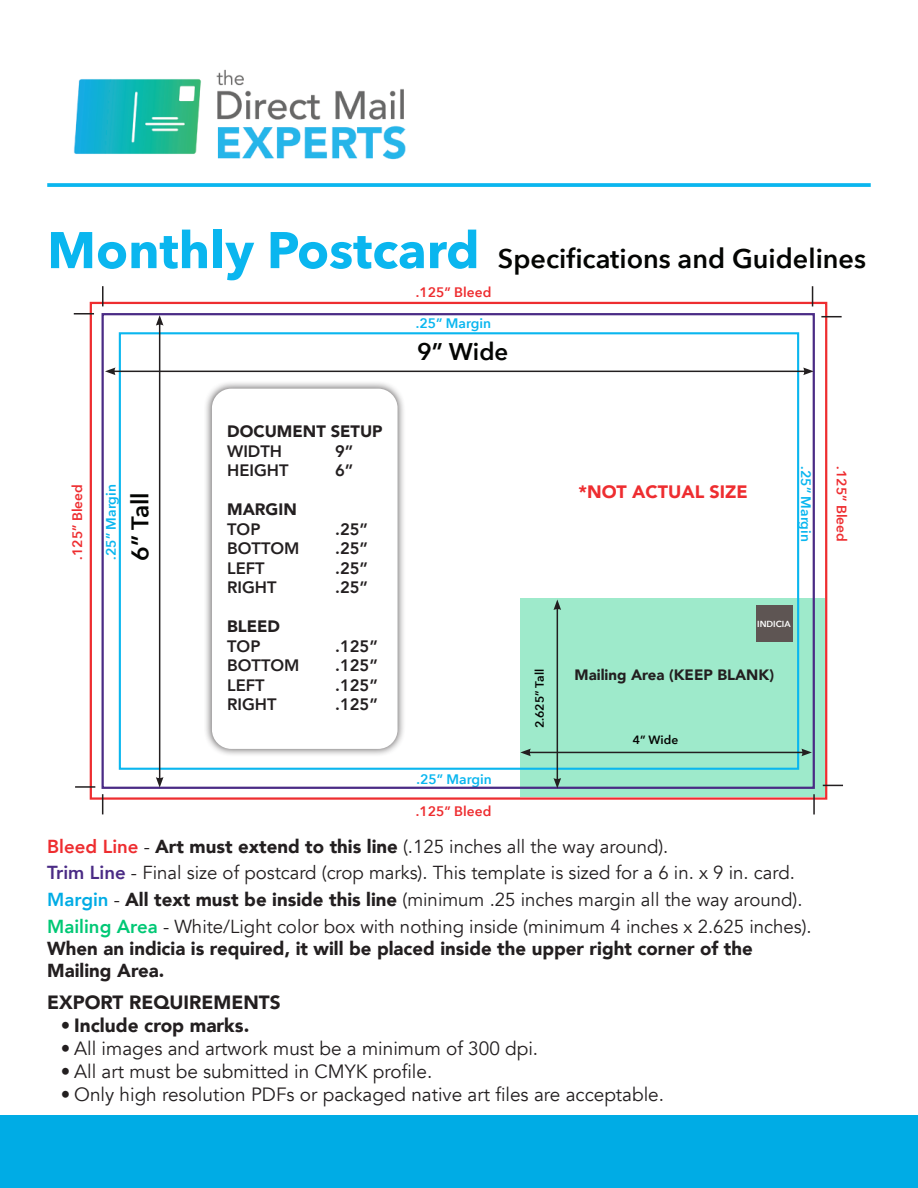
<style>
.page{position:relative;width:918px;height:1188px;background:#fff}
.page>*{position:absolute;margin:0;border:0;box-sizing:border-box;transform-origin:0 0}
.t1{font:600 27px "Avenir Next";color:#040503}
.t2{font:600 24px "Avenir Next";color:#040503}
.t3{font:19.2px "Avenir";color:#231f20}
.t4{font:900 19.2px "Avenir";color:#231f20}
.t5{font:18.75px/26.8px "Avenir";color:#231f20}
.t6{font:900 18.75px/22px "Avenir";color:#231f20}
.t7{font:900 18px "Avenir";color:#ee2d30}
.t8{font:800 16.5px "Avenir";color:#231f20}
.t9{font:900 16.5px "Avenir";color:#231f20}
.t10{font:900 15px "Avenir";color:#231f20}
.t11{font:600 13.8px "Avenir Next";color:#0ab6ef}
.t12{font:600 13.8px "Avenir Next";color:#ee2d30}
.t13{font:600 12px "Avenir Next";color:#040503}
.t14{font:600 8.85px "Avenir Next";color:#fff}
.s1{font-weight:700;font-size:51px;color:#0ab6ef}
.s2{font-weight:800;color:#ee2d30}
.s3{font-weight:900}
.s4{font-weight:800;color:#4a2b85}
.s5{font-weight:800;color:#00ace5}
.s6{font-weight:800;color:#00c875}
</style>
<div class="page">
<img style="left:73px;top:69px;width:333px;height:91px">
<svg style="left:47px;top:183px;width:824px;height:4px;background:#18baef"></svg>
<div style="left:521px;top:599px;width:304px;height:198px;background:#9eeacb"></div>
<div style="left:204px;top:380px;width:202px;height:377px;background:#231f20;opacity:.75"></div>
<div style="left:212px;top:389px;width:186px;height:360px;background:#fff;border-radius:19px"></div>
<hr style="left:102px;top:286px;width:2px;height:20px;background:#231f20">
<hr style="left:74px;top:313px;width:20px;height:2px;background:#231f20">
<svg style="left:821px;top:316px;width:21px;height:1px"></svg>
<svg style="left:812px;top:286px;width:1px;height:20px"></svg>
<hr style="left:813px;top:794px;width:2px;height:20px;background:#231f20">
<svg style="left:823px;top:785px;width:20px;height:1px"></svg>
<hr style="left:75px;top:786px;width:20px;height:2px;background:#231f20">
<svg style="left:102px;top:794px;width:1px;height:20px"></svg>
<div style="left:0;top:1115px;width:918px;height:73px;background:#00ace5"></div>
<div style="left:756px;top:606px;width:36px;height:36px;background:#5e5553"></div>
<div style="left:102px;top:313px;width:713px;height:476px;border:2px solid #4a2b85"></div>
<div style="left:119px;top:332px;width:680px;height:438px;border:2px solid #0ab6ef"></div>
<hr style="left:113px;top:371px;width:693px;height:1px;background:#231f20">
<svg style="left:105px;top:368px;width:11px;height:7px"></svg>
<svg style="left:803px;top:368px;width:11px;height:7px"></svg>
<hr style="left:159px;top:323px;width:1px;height:456px;background:#231f20">
<svg style="left:156px;top:315px;width:8px;height:11px"></svg>
<svg style="left:156px;top:777px;width:8px;height:11px"></svg>
<hr style="left:529px;top:752px;width:275px;height:1px;background:#231f20">
<svg style="left:520px;top:749px;width:11px;height:7px"></svg>
<svg style="left:801px;top:749px;width:11px;height:7px"></svg>
<hr style="left:557px;top:608px;width:1px;height:172px;background:#231f20">
<svg style="left:554px;top:600px;width:7px;height:10px"></svg>
<svg style="left:554px;top:778px;width:7px;height:11px"></svg>
<h1 class="t1" style="left:47px;top:236px;width:820px"><span class="s1">Monthly Postcard</span> Specifications and Guidelines</h1>
<p class="t12" style="left:416px;top:281px;width:77px">.125” Bleed</p>
<p class="t11" style="left:416px;top:312px;width:77px">.25” Margin</p>
<p class="t2" style="left:417px;top:331px;width:93px">9” Wide</p>
<p class="t12" style="left:66px;top:560px;width:77px;rotate:-90deg">.125” Bleed</p>
<p class="t11" style="left:99px;top:560px;width:77px;rotate:-90deg">.25” Margin</p>
<p class="t2" style="left:119px;top:561px;width:70px;rotate:-90deg">6” Tall</p>
<p class="t9" style="left:227px;top:425px;width:157px">DOCUMENT SETUP</p>
<p class="t8" style="left:227px;top:444px;width:56px">WIDTH</p>
<p class="t8" style="left:335px;top:444px;width:20px">9”</p>
<p class="t8" style="left:227px;top:464px;width:63px">HEIGHT</p>
<p class="t8" style="left:335px;top:464px;width:20px">6”</p>
<p class="t9" style="left:227px;top:503px;width:71px">MARGIN</p>
<p class="t8" style="left:227px;top:522px;width:35px">TOP</p>
<p class="t8" style="left:335px;top:522px;width:34px">.25”</p>
<p class="t8" style="left:227px;top:542px;width:74px">BOTTOM</p>
<p class="t8" style="left:335px;top:542px;width:34px">.25”</p>
<p class="t8" style="left:227px;top:561px;width:39px">LEFT</p>
<p class="t8" style="left:335px;top:561px;width:34px">.25”</p>
<p class="t8" style="left:227px;top:581px;width:51px">RIGHT</p>
<p class="t8" style="left:335px;top:581px;width:34px">.25”</p>
<p class="t9" style="left:227px;top:620px;width:54px">BLEED</p>
<p class="t8" style="left:227px;top:639px;width:35px">TOP</p>
<p class="t8" style="left:335px;top:639px;width:44px">.125”</p>
<p class="t8" style="left:227px;top:659px;width:74px">BOTTOM</p>
<p class="t8" style="left:335px;top:659px;width:44px">.125”</p>
<p class="t8" style="left:227px;top:678px;width:39px">LEFT</p>
<p class="t8" style="left:335px;top:678px;width:44px">.125”</p>
<p class="t8" style="left:227px;top:698px;width:51px">RIGHT</p>
<p class="t8" style="left:335px;top:698px;width:44px">.125”</p>
<p class="t11" style="left:417px;top:767px;width:77px">.25” Margin</p>
<p class="t12" style="left:416px;top:800px;width:77px">.125” Bleed</p>
<p class="t7" style="left:578px;top:484px;width:171px">*NOT ACTUAL SIZE</p>
<p class="t11" style="left:818px;top:466px;width:77px;rotate:90deg">.25” Margin</p>
<p class="t14" style="left:757px;top:618px;width:35px">INDICIA</p>
<p class="t13" style="left:529px;top:728px;width:61px;rotate:-90deg">2.625” Tall</p>
<p class="t10" style="left:575px;top:669px;width:201px">Mailing Area (KEEP BLANK)</p>
<p class="t13" style="left:633px;top:730px;width:47px">4” Wide</p>
<p class="t5" style="left:47px;top:835px;width:766px"><span class="s2">Bleed Line</span> - <span class="s3">Art must extend to this line</span> (.125 inches all the way around).<br><span class="s4">Trim Line</span> - Final size of postcard (crop marks). This template is sized for a 6 in. x 9 in. card.<br><span class="s5">Margin</span> - <span class="s3">All text must be inside this line</span> (minimum .25 inches margin all the way around).<br><span class="s6">Mailing Area</span> - White/Light color box with nothing inside (minimum 4 inches x 2.625 inches).</p>
<p class="t6" style="left:47px;top:939px;width:707px">When an indicia is required, it will be placed inside the upper right corner of the<br>Mailing Area.</p>
<p class="t4" style="left:47px;top:995px;width:235px">EXPORT REQUIREMENTS</p>
<p class="t4" style="left:61px;top:1018px;width:190px">• Include crop marks.</p>
<p class="t3" style="left:61px;top:1041px;width:479px">• All images and artwork must be a minimum of 300 dpi.</p>
<p class="t3" style="left:61px;top:1064px;width:373px">• All art must be submitted in CMYK profile.</p>
<p class="t3" style="left:61px;top:1087px;width:605px">• Only high resolution PDFs or packaged native art files are acceptable.</p>
<p class="t12" style="left:854px;top:466px;width:77px;rotate:90deg">.125” Bleed</p>
</div>
